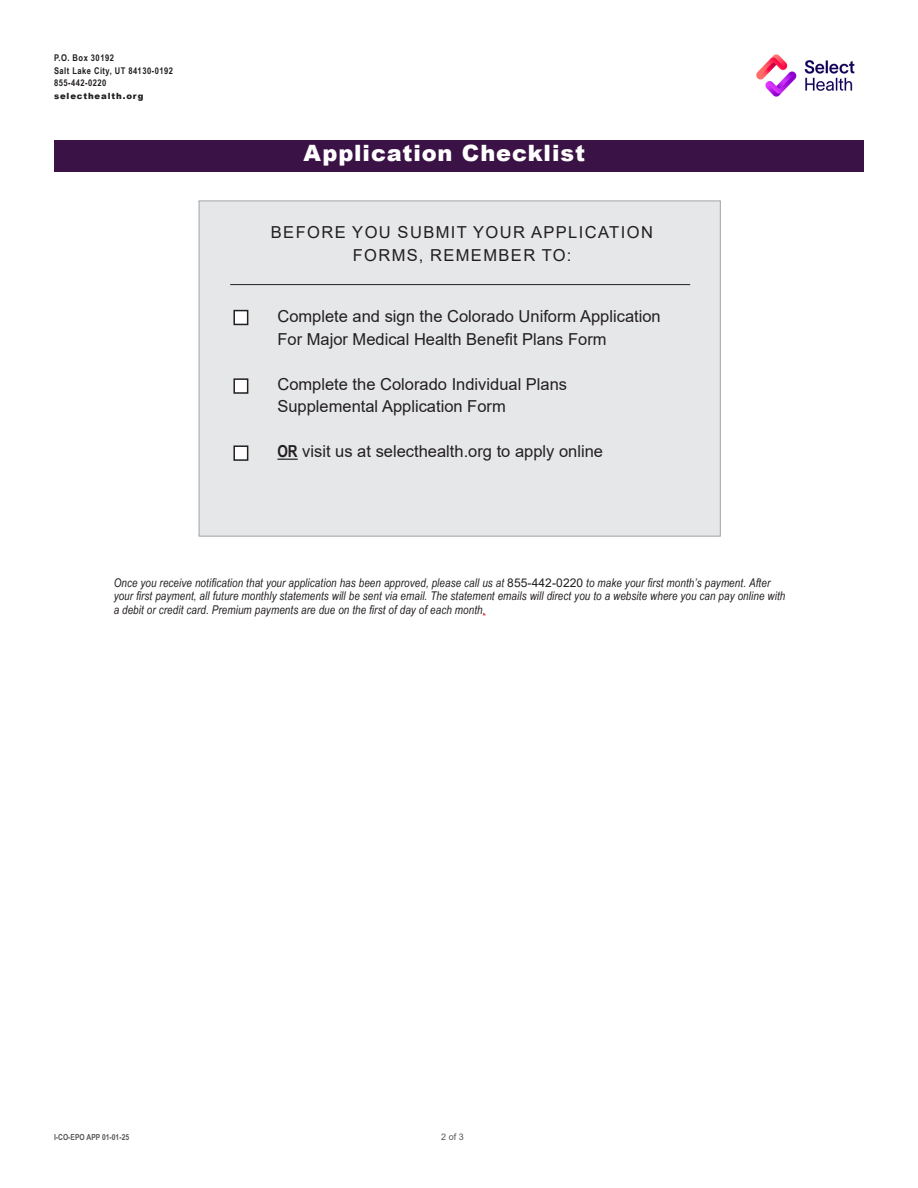
<style>
.page{position:relative;width:918px;height:1188px;background:#fff}
.page>*{position:absolute;margin:0;border:0;box-sizing:border-box;transform-origin:0 0}
.t1{font:900 22.5px "Arial";letter-spacing:.04em;color:#fff}
.t2{font:16.5px/22.5px "Arial";color:#231f20}
.t3{font:16.5px/22.5px "Arial";letter-spacing:.085em;color:#231f20;text-align:center}
.t4{font:italic 12px/13.5px "Arial Narrow";letter-spacing:.01em;color:#231f20}
.t5{font:700 9.3px "Arial Narrow";letter-spacing:.05em;color:#231f20}
.t6{font:9px "Arial";color:#57585a}
.t7{font:900 8.55px "Arial";letter-spacing:.1em;color:#231f20}
.t8{font:700 8.25px "Arial Narrow";color:#57585a}
.s1{font-family:"Arial Narrow";font-weight:700}
.s2{font-family:"Arial";font-style:normal}
.s3{color:#c2121a}
</style>
<div class="page">
<div style="left:55px;top:140px;width:809px;height:32px;background:#3b1245"></div>
<div style="left:199px;top:201px;width:522px;height:336px;background:#e6e7e9;border:1px solid #a1a3a6"></div>
<svg style="left:277px;top:459px;width:21px;height:1px"></svg>
<hr style="left:230px;top:284px;width:460px;height:1px;background:#231f20">
<div style="left:234px;top:311px;width:14px;height:13px;background:#fff"></div>
<div style="left:233px;top:310px;width:15px;height:15px;border:2px solid #231f20"></div>
<div style="left:234px;top:379px;width:14px;height:14px;background:#fff"></div>
<div style="left:233px;top:378px;width:15px;height:16px;border:2px solid #231f20"></div>
<div style="left:234px;top:446px;width:14px;height:14px;background:#fff"></div>
<div style="left:233px;top:445px;width:15px;height:16px;border:2px solid #231f20"></div>
<img style="left:756px;top:54px;width:99px;height:43px">
<p class="t5" style="left:54px;top:50px;width:61px">P.O. Box 30192</p>
<p class="t5" style="left:54px;top:63px;width:121px">Salt Lake City, UT 84130-0192</p>
<p class="t5" style="left:54px;top:76px;width:54px">855-442-0220</p>
<p class="t7" style="left:54px;top:90px;width:91px">selecthealth.org</p>
<p class="t1" style="left:304px;top:137px;width:283px">Application Checklist</p>
<p class="t3" style="left:271px;top:221px;width:384px">BEFORE YOU SUBMIT YOUR APPLICATION<br>FORMS, REMEMBER TO:</p>
<p class="t2" style="left:277px;top:305px;width:385px">Complete and sign the Colorado Uniform Application<br>For Major Medical Health Benefit Plans Form</p>
<p class="t2" style="left:277px;top:373px;width:291px">Complete the Colorado Individual Plans<br>Supplemental Application Form</p>
<p class="t2" style="left:277px;top:440px;width:327px"><span class="s1">OR</span> visit us at selecthealth.org to apply online</p>
<p class="t4" style="left:114px;top:575px;width:673px">Once you receive notification that your application has been approved, please call us at <span class="s2">855-442-0220</span> to make your first month’s payment. After your first payment, all future monthly statements will be sent via email. The statement emails will direct you to a website where you can pay online with a debit or credit card. Premium payments are due on the first of day of each month<span class="s3">.</span></p>
<p class="t8" style="left:54px;top:1131px;width:77px">I-CO-EPO APP 01-01-25</p>
<p class="t6" style="left:441px;top:1131px;width:24px">2 of 3</p>
</div>
